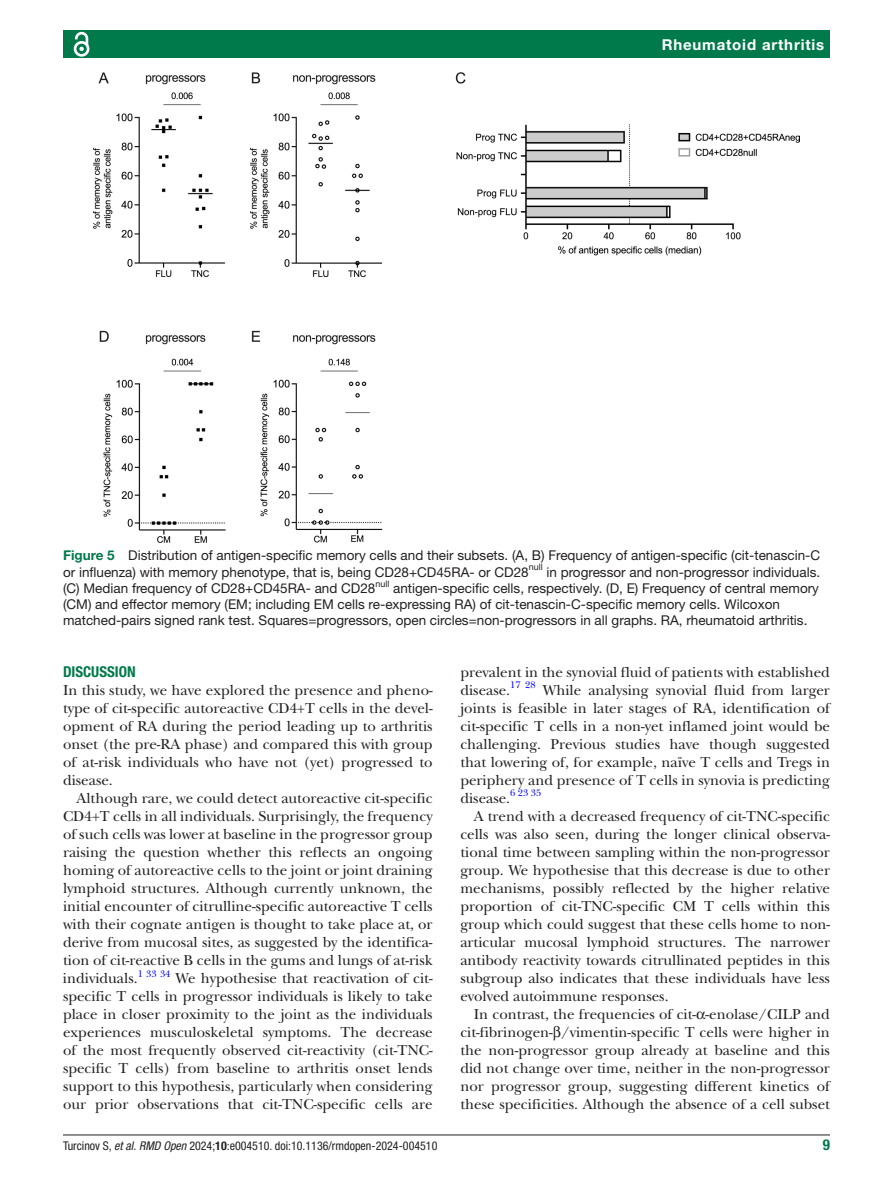
<style>
.page{position:relative;width:893px;height:1191px;background:#fff}
.page>*{position:absolute;margin:0;border:0;box-sizing:border-box;transform-origin:0 0}
.t1{font:15px/18px "New Baskerville";color:#231f20;text-align:justify}
.t2{font:700 15px "Helvetica Neue LT Std";letter-spacing:.055em;color:#fff}
.t3{font:700 condensed 15px "Helvetica Neue LT Std";color:#007a4b}
.t4{font:13.5px/16.2px "Helvetica Neue LT Std";color:#231f20}
.t5{font:condensed 12px "Helvetica Neue LT Std";color:#231f20}
.t6{font:9.9px "New Baskerville";color:#00f}
.s1{font-weight:700;color:#007a4b}
.s2{font-style:italic}
.s3{font-weight:700}
</style>
<div class="page">
<hr style="left:63px;top:1134px;width:767px;height:1px;background:#231f20">
<div style="left:63px;top:31px;width:767px;height:27px;background:#007a4b"></div>
<svg style="left:73px;top:31px;width:17px;height:26px"></svg>
<img style="left:94px;top:73px;width:705px;height:469px">
<p class="t2" style="left:662px;top:35px;width:164px">Rheumatoid arthritis</p>
<p class="t4" style="left:63px;top:547px;width:759px"><span class="s1">Figure 5</span> Distribution of antigen-specific memory cells and their subsets. (A, B) Frequency of antigen-specific (cit-tenascin-C or influenza) with memory phenotype, that is, being CD28+CD45RA- or CD28<sup>null</sup> in progressor and non-progressor individuals. (C) Median frequency of CD28+CD45RA- and CD28<sup>null</sup> antigen-specific cells, respectively. (D, E) Frequency of central memory (CM) and effector memory (EM; including EM cells re-expressing RA) of cit-tenascin-C-specific memory cells. Wilcoxon matched-pairs signed rank test. Squares=progressors, open circles=non-progressors in all graphs. RA, rheumatoid arthritis.</p>
<p class="t3" style="left:63px;top:663px;width:74px">DISCUSSION</p>
<p class="t1" style="left:63px;top:681px;width:371px">In this study, we have explored the presence and pheno&shy;type of cit-specific autoreactive CD4+T cells in the devel&shy;opment of RA during the period leading up to arthritis onset (the pre-RA phase) and compared this with group of at-risk individuals who have not (yet) progressed to disease.</p>
<p class="t1" style="left:63px;top:789px;width:371px;text-indent:14px">Although rare, we could detect autoreactive cit-specific CD4+T cells in all individuals. Surprisingly, the frequency of such cells was lower at baseline in the progressor group raising the question whether this reflects an ongoing homing of autoreactive cells to the joint or joint draining lymphoid structures. Although currently unknown, the initial encounter of citrulline-specific autoreactive T cells with their cognate antigen is thought to take place at, or derive from mucosal sites, as suggested by the identifica&shy;tion of cit-reactive B cells in the gums and lungs of at-risk individuals.</p>
<p class="t6" style="left:138px;top:967px;width:34px">1 33 34</p>
<p class="t1" style="left:63px;top:969px;width:371px;text-indent:113px">We hypothesise that reactivation of cit&shy;specific T cells in progressor individuals is likely to take place in closer proximity to the joint as the individuals experiences musculoskeletal symptoms. The decrease of the most frequently observed cit-reactivity (cit-TNC&shy;specific T cells) from baseline to arthritis onset lends support to this hypothesis, particularly when considering our prior observations that cit-TNC-specific cells are</p>
<p class="t1" style="left:460px;top:663px;width:371px">prevalent in the synovial fluid of patients with established disease.<sup>17</sup> <sup>28</sup></p>
<p class="t1" style="left:460px;top:681px;width:371px;text-indent:82px">While analysing synovial fluid from larger joints is feasible in later stages of RA, identification of cit-specific T cells in a non-yet inflamed joint would be challenging. Previous studies have though suggested that lowering of, for example, naïve T cells and Tregs in periphery and presence of T cells in synovia is predicting disease.</p>
<p class="t6" style="left:510px;top:787px;width:33px">6 23 35</p>
<p class="t1" style="left:460px;top:807px;width:371px;text-indent:14px">A trend with a decreased frequency of cit-TNC-specific cells was also seen, during the longer clinical observa&shy;tional time between sampling within the non-progressor group. We hypothesise that this decrease is due to other mechanisms, possibly reflected by the higher relative proportion of cit-TNC-specific CM T cells within this group which could suggest that these cells home to non&shy;articular mucosal lymphoid structures. The narrower antibody reactivity towards citrullinated peptides in this subgroup also indicates that these individuals have less evolved autoimmune responses.</p>
<p class="t1" style="left:460px;top:1005px;width:371px;text-indent:14px">In contrast, the frequencies of cit- -enolase/CILP and cit-fibrinogen- /vimentin-specific T cells were higher in the non-progressor group already at baseline and this did not change over time, neither in the non-progressor nor progressor group, suggesting different kinetics of these specificities. Although the absence of a cell subset</p>
<p class="t5" style="left:63px;top:1138px;width:376px">Turcinov S, <span class="s2">et al</span>. <span class="s2">RMD Open</span> 2024;<span class="s3">10</span>:e004510. doi:10.1136/rmdopen-2024-004510</p>
<p class="t3" style="left:823px;top:1135px;width:9px">9</p>
</div>
